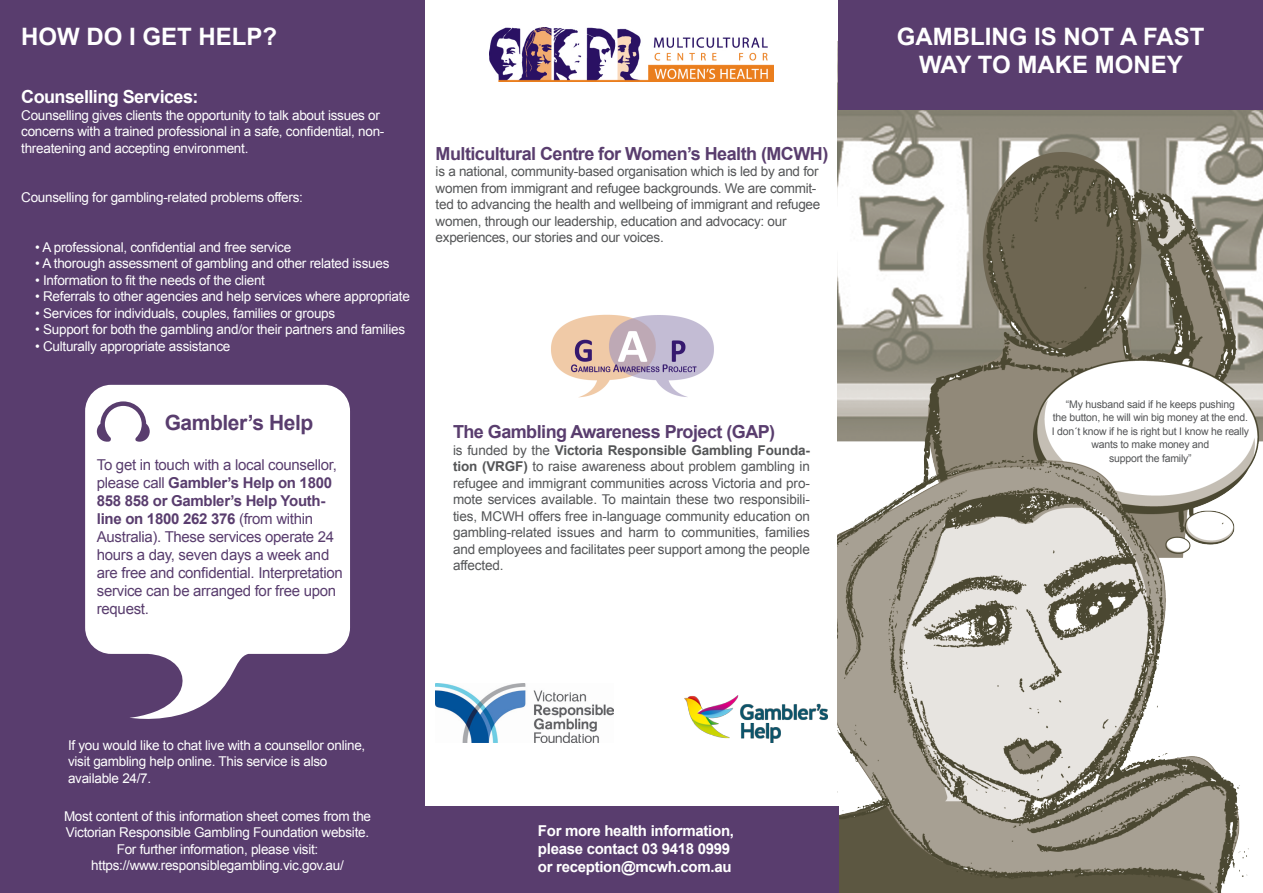
<style>
.page{position:relative;width:1263px;height:893px;background:#fff}
.page>*{position:absolute;margin:0;border:0;box-sizing:border-box;transform-origin:0 0}
.t1{font:700 24px "Arial";color:#fff}
.t2{font:700 21px "Arial";letter-spacing:-.02em;color:#593d6e}
.t3{font:700 18px "Arial";letter-spacing:-.03em;color:#593d6e}
.t4{font:700 18px "Arial";letter-spacing:-.03em;color:#fff}
.t5{font:15px/18px "Arial";letter-spacing:-.02em;color:#593d6e}
.t6{font:700 15px/18px "Arial";letter-spacing:-.02em;color:#593d6e}
.t7{font:700 15px/18px "Arial";letter-spacing:-.02em;color:#fff}
.t8{font:13.5px/16.5px "Arial";letter-spacing:-.02em;color:#fff}
.t9{font:13.5px/16.5px "Arial";letter-spacing:-.02em;color:#545557}
.t10{font:10.5px/13.5px "Arial";letter-spacing:-.02em;color:#545557;text-align:center}
.s1{font-weight:400}
.s2{font-weight:700}
</style>
<div class="page">
<img style="left:838px;top:109px;width:425px;height:784px">
<div style="left:0;top:0;width:424px;height:893px;background:#593d6e"></div>
<svg style="left:85px;top:385px;width:265px;height:334px;fill:#fff"></svg>
<svg style="left:97px;top:401px;width:53px;height:41px"></svg>
<img style="left:489px;top:27px;width:285px;height:54px">
<div style="left:406px;top:806px;width:432px;height:87px;background:#593d6e"></div>
<div style="left:838px;top:0;width:425px;height:109px;background:#593d6e"></div>
<img style="left:551px;top:314px;width:163px;height:84px">
<img style="left:435px;top:684px;width:178px;height:59px">
<img style="left:684px;top:695px;width:144px;height:48px">
<p class="t1" style="left:21px;top:20px;width:258px">HOW DO I GET HELP?</p>
<p class="t4" style="left:21px;top:85px;width:179px">Counselling Services:</p>
<p class="t8" style="left:21px;top:107px;width:365px">Counselling gives clients the opportunity to talk about issues or concerns with a trained professional in a safe, confidential, non&shy;threatening and accepting environment.</p>
<p class="t8" style="left:21px;top:189px;width:283px">Counselling for gambling-related problems offers:</p>
<p class="t8" style="left:35px;top:239px;width:257px">• A professional, confidential and free service</p>
<p class="t8" style="left:35px;top:255px;width:356px">• A thorough assessment of gambling and other related issues</p>
<p class="t8" style="left:35px;top:272px;width:231px">• Information to fit the needs of the client</p>
<p class="t8" style="left:35px;top:288px;width:376px">• Referrals to other agencies and help services where appropriate</p>
<p class="t8" style="left:35px;top:305px;width:301px">• Services for individuals, couples, families or groups</p>
<p class="t8" style="left:35px;top:321px;width:371px">• Support for both the gambling and/or their partners and families</p>
<p class="t8" style="left:35px;top:338px;width:197px">• Culturally appropriate assistance</p>
<p class="t2" style="left:165px;top:409px;width:150px">Gambler’s Help</p>
<p class="t6" style="left:97px;top:456px;width:242px"><span class="s1">To get in touch with a local counsellor, please call</span> Gambler’s Help on 1800<br>858 858 or Gambler’s Help Youth&shy;line on 1800 262 376 <span class="s1">(from within</span></p>
<p class="t5" style="left:97px;top:527px;width:247px">Australia). These services operate 24 hours a day, seven days a week and are free and confidential. Interpretation service can be arranged for free upon request.</p>
<p class="t3" style="left:436px;top:141px;width:394px">Multicultural Centre for Women’s Health (MCWH)</p>
<p class="t9" style="left:436px;top:163px;width:386px">is a national, community-based organisation which is led by and for women from immigrant and refugee backgrounds. We are commit&shy;ted to advancing the health and wellbeing of immigrant and refugee women, through our leadership, education and advocacy: our</p>
<p class="t9" style="left:436px;top:229px;width:230px">experiences, our stories and our voices.</p>
<p class="t3" style="left:453px;top:420px;width:324px">The Gambling Awareness Project (GAP)</p>
<p class="t9" style="left:453px;top:442px;width:358px;text-align:justify">is funded by the <span class="s2">Victoria Responsible Gambling Founda&shy;tion (VRGF)</span> to raise awareness about problem gambling in refugee and immigrant communities across Victoria and pro&shy;mote services available. To maintain these two responsibili&shy;ties, MCWH offers free in-language community education on gambling-related issues and harm to communities, families and employees and facilitates peer support among the people affected.</p>
<p class="t8" style="left:68px;top:737px;width:299px">If you would like to chat live with a counsellor online, visit gambling help online. This service is also</p>
<p class="t8" style="left:68px;top:770px;width:85px">available 24/7.</p>
<p class="t8" style="left:64px;top:808px;width:309px">Most content of this information sheet comes from the<br>Victorian Responsible Gambling Foundation website.</p>
<p class="t8" style="left:117px;top:841px;width:203px">For further information, please visit:</p>
<p class="t8" style="left:91px;top:857px;width:254px">https://www.responsiblegambling.vic.gov.au/</p>
<p class="t7" style="left:538px;top:822px;width:198px">For more health information, please contact 03 9418 0999 or reception@mcwh.com.au</p>
<p class="t1" style="left:897px;top:20px;width:309px">GAMBLING IS NOT A FAST</p>
<p class="t1" style="left:919px;top:49px;width:265px">WAY TO MAKE MONEY</p>
<p class="t10" style="left:1066px;top:398px;width:170px">“My husband said if he keeps pushing</p>
<p class="t10" style="left:1053px;top:411px;width:197px">the button, he will win big money at the end.</p>
<p class="t10" style="left:1052px;top:425px;width:199px">I don´t know if he is right but I know he really wants to make money and</p>
<p class="t10" style="left:1109px;top:452px;width:84px">support the family”</p>
</div>
